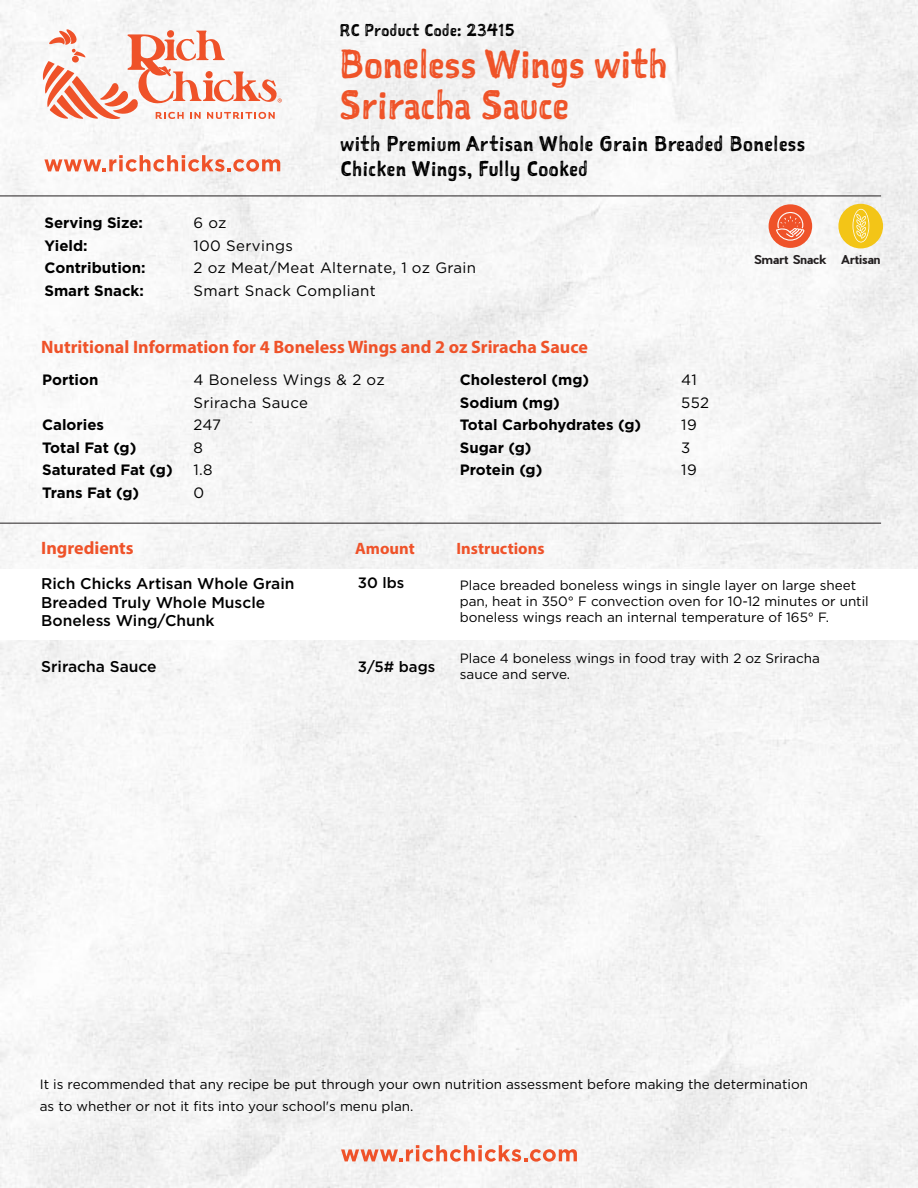
<style>
.page{position:relative;width:918px;height:1188px;background:#f5f5f5}
.page>*{position:absolute;margin:0;border:0;box-sizing:border-box;transform-origin:0 0}
.t1{font:38.85px/41.1px "Sketchnote Square";color:#ef5328}
.t2{font:20.4px/24.5px "Sketchnote Square";letter-spacing:.025em;color:#000}
.t3{font:700 18px "Myriad Pro";color:#ef5229}
.t4{font:700 16.5px "Myriad Pro";color:#ef5229}
.t5{font:16.2px "Sketchnote Square";letter-spacing:.025em;color:#000}
.t6{font:500 15.6px/18.8px "Gotham";color:#000}
.t7{font:700 15px/22.5px "Gotham";color:#000}
.t8{font:15px/22.5px "Gotham";letter-spacing:.025em;color:#000}
.t9{font:500 15px "Gotham";color:#000}
.t10{font:13.5px/16.2px "Gotham";color:#000}
.t11{font:700 12px "Pier Sans";color:#231f20}
</style>
<div class="page">
<div style="left:0;top:569px;width:918px;height:70px;background:#fff"></div>
<svg style="left:43px;top:28px;width:239px;height:91px"></svg>
<svg style="left:44px;top:155px;width:236px;height:17px"></svg>
<svg style="left:341px;top:1145px;width:236px;height:17px"></svg>
<hr style="left:0;top:196px;width:881px;height:1px;background:#231f20">
<hr style="left:0;top:523px;width:881px;height:1px;background:#231f20">
<div style="left:769px;top:204px;width:43px;height:44px;background:#ef5229;border-radius:50%"></div>
<svg style="left:776px;top:212px;width:28px;height:29px"></svg>
<div style="left:838px;top:204px;width:45px;height:44px;background:#f3c517;border-radius:50%"></div>
<svg style="left:853px;top:209px;width:16px;height:33px"></svg>
<p class="t5" style="left:340px;top:19px;width:177px">RC Product Code: 23415</p>
<h1 class="t1" style="left:339px;top:43px;width:330px">Boneless Wings with<br>Sriracha Sauce</h1>
<h2 class="t2" style="left:341px;top:131px;width:466px">with Premium Artisan Whole Grain Breaded Boneless<br>Chicken Wings, Fully Cooked</h2>
<p class="t7" style="left:44px;top:212px;width:103px">Serving Size:<br>Yield:<br>Contribution:<br>Smart Snack:</p>
<p class="t8" style="left:193px;top:211px;width:284px">6 oz<br>100 Servings<br>2 oz Meat/Meat Alternate, 1 oz Grain<br>Smart Snack Compliant</p>
<h3 class="t3" style="left:41px;top:335px;width:548px">Nutritional Information for 4 Boneless Wings and 2 oz Sriracha Sauce</h3>
<p class="t7" style="left:42px;top:369px;width:58px">Portion</p>
<p class="t7" style="left:42px;top:414px;width:132px">Calories<br>Total Fat (g)<br>Saturated Fat (g)<br>Trans Fat (g)</p>
<p class="t8" style="left:193px;top:368px;width:193px">4 Boneless Wings &amp; 2 oz<br>Sriracha Sauce<br>247<br>8<br>1.8<br>0</p>
<p class="t7" style="left:460px;top:369px;width:183px">Cholesterol (mg)<br>Sodium (mg)<br>Total Carbohydrates (g)<br>Sugar (g)<br>Protein (g)</p>
<p class="t8" style="left:681px;top:368px;width:29px">41<br>552<br>19<br>3<br>19</p>
<p class="t11" style="left:754px;top:251px;width:128px">Smart Snack Artisan</p>
<h3 class="t3" style="left:41px;top:536px;width:94px">Ingredients</h3>
<p class="t4" style="left:355px;top:538px;width:61px">Amount</p>
<p class="t4" style="left:457px;top:538px;width:90px">Instructions</p>
<p class="t6" style="left:41px;top:574px;width:255px">Rich Chicks Artisan Whole Grain<br>Breaded Truly Whole Muscle<br>Boneless Wing/Chunk</p>
<p class="t10" style="left:460px;top:576px;width:411px">Place breaded boneless wings in single layer on large sheet pan, heat in 350° F convection oven for 10-12 minutes or until boneless wings reach an internal temperature of 165° F.</p>
<p class="t10" style="left:460px;top:650px;width:362px">Place 4 boneless wings in food tray with 2 oz Sriracha sauce and serve.</p>
<p class="t9" style="left:358px;top:573px;width:48px">30 lbs</p>
<p class="t6" style="left:41px;top:657px;width:117px">Sriracha Sauce</p>
<p class="t9" style="left:358px;top:656px;width:79px">3/5# bags</p>
<p class="t10" style="left:40px;top:1074px;width:770px;line-height:21.5px">It is recommended that any recipe be put through your own nutrition assessment before making the determination as to whether or not it fits into your school's menu plan.</p>
</div>
